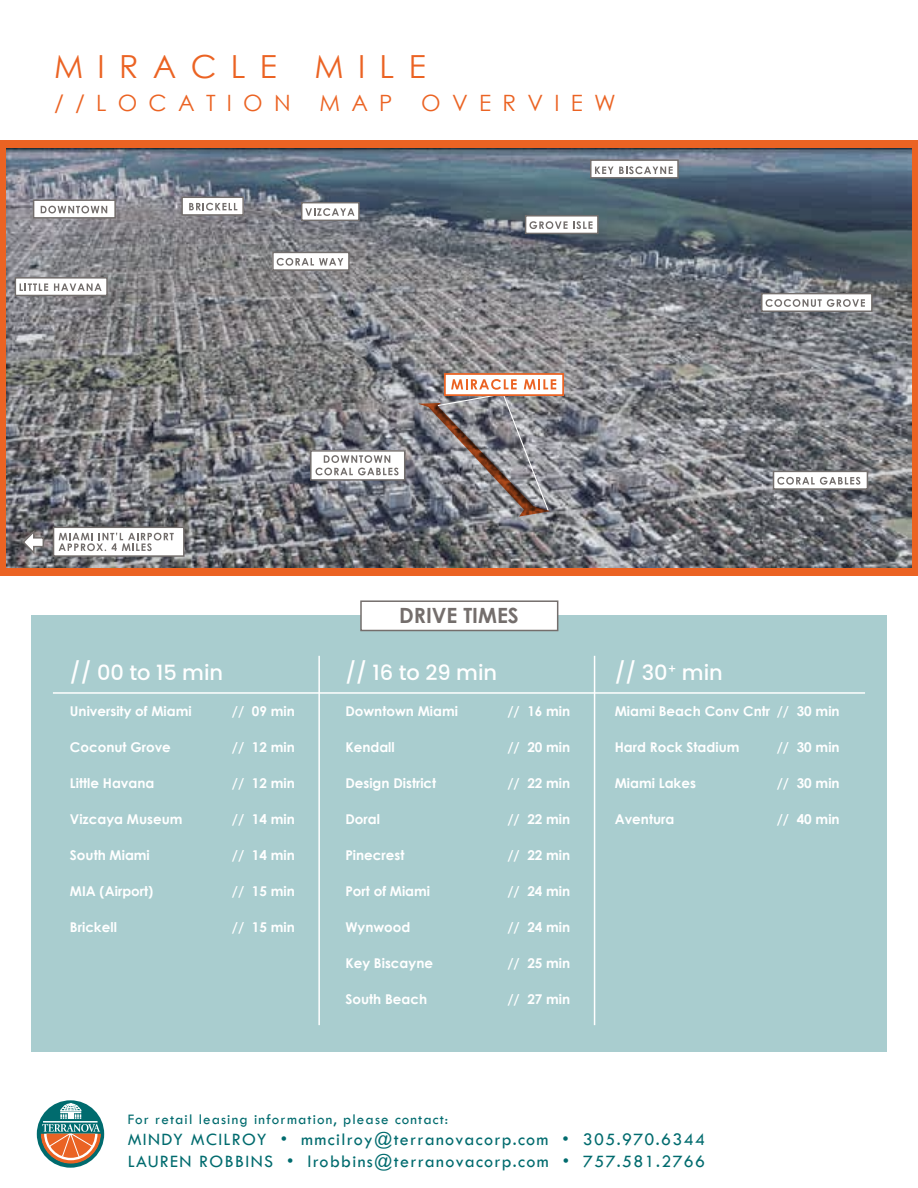
<style>
.page{position:relative;width:918px;height:1188px;background:#fff}
.page>*{position:absolute;margin:0;border:0;box-sizing:border-box;transform-origin:0 0}
.t1{font:31.8px "Century Gothic";letter-spacing:.45em;color:#eb6323}
.t2{font:22.5px "Century Gothic";letter-spacing:.5em;color:#eb6323}
.t3{font:500 21px "Poppins";color:#fff}
.t4{font:700 21px "Century Gothic";color:#746e6c}
.t5{font:18px/21.6px "Tw Cen";letter-spacing:.075em;color:#006b6e}
.t6{font:15px "Tw Cen";letter-spacing:.075em;color:#006b6e}
.t7{font:700 13.5px "Century Gothic";color:#fff}
</style>
<div class="page">
<div style="left:31px;top:615px;width:856px;height:437px;background:#a9cdcf"></div>
<svg style="left:37px;top:1100px;width:67px;height:68px"></svg>
<svg style="left:41px;top:1104px;width:60px;height:60px"></svg>
<hr style="left:43px;top:1121px;width:55px;height:2px;background:#fff">
<div style="left:0;top:140px;width:918px;height:435px;background:#eb6323"></div>
<svg style="left:7px;top:148px;width:904px;height:419px"></svg>
<div style="left:182px;top:197px;width:61px;height:18px;background:#fff"></div>
<div style="left:181px;top:197px;width:63px;height:19px;border:1px solid #736e6c"></div>
<svg style="left:189px;top:203px;width:48px;height:8px"></svg>
<div style="left:34px;top:200px;width:81px;height:18px;background:#fff"></div>
<div style="left:33px;top:199px;width:83px;height:20px;border:1px solid #736e6c"></div>
<svg style="left:41px;top:206px;width:66px;height:7px"></svg>
<div style="left:762px;top:294px;width:110px;height:17px;background:#fff"></div>
<div style="left:761px;top:293px;width:112px;height:19px;border:1px solid #736e6c"></div>
<svg style="left:766px;top:299px;width:99px;height:8px"></svg>
<div style="left:15px;top:278px;width:92px;height:17px;background:#fff"></div>
<div style="left:15px;top:277px;width:93px;height:19px;border:1px solid #736e6c"></div>
<svg style="left:20px;top:283px;width:28px;height:8px"></svg>
<svg style="left:54px;top:283px;width:48px;height:8px"></svg>
<div style="left:526px;top:216px;width:72px;height:17px;background:#fff"></div>
<div style="left:525px;top:215px;width:74px;height:19px;border:1px solid #736e6c"></div>
<svg style="left:529px;top:221px;width:64px;height:8px"></svg>
<div style="left:54px;top:527px;width:130px;height:29px;background:#fff"></div>
<div style="left:53px;top:527px;width:132px;height:30px;border:1px solid #736e6c"></div>
<svg style="left:59px;top:533px;width:115px;height:18px"></svg>
<div style="left:591px;top:160px;width:87px;height:18px;background:#fff"></div>
<div style="left:590px;top:159px;width:89px;height:20px;border:1px solid #736e6c"></div>
<svg style="left:595px;top:166px;width:78px;height:8px"></svg>
<div style="left:302px;top:203px;width:57px;height:17px;background:#fff"></div>
<div style="left:301px;top:202px;width:59px;height:19px;border:1px solid #736e6c"></div>
<svg style="left:305px;top:208px;width:50px;height:8px"></svg>
<div style="left:273px;top:252px;width:76px;height:18px;background:#fff"></div>
<div style="left:272px;top:252px;width:78px;height:19px;border:1px solid #736e6c"></div>
<svg style="left:277px;top:258px;width:66px;height:8px"></svg>
<div style="left:774px;top:471px;width:93px;height:18px;background:#fff"></div>
<div style="left:773px;top:471px;width:95px;height:19px;border:1px solid #736e6c"></div>
<svg style="left:777px;top:477px;width:83px;height:8px"></svg>
<div style="left:311px;top:451px;width:94px;height:29px;background:#fff"></div>
<div style="left:310px;top:450px;width:95px;height:31px;border:1px solid #736e6c"></div>
<svg style="left:316px;top:455px;width:83px;height:20px"></svg>
<div style="left:445px;top:374px;width:118px;height:21px;background:#fff"></div>
<div style="left:444px;top:373px;width:120px;height:23px;border:2px solid #eb6323"></div>
<svg style="left:418px;top:379px;width:138px;height:138px"></svg>
<svg style="left:21px;top:528px;width:24px;height:28px"></svg>
<hr style="left:53px;top:692px;width:812px;height:2px;background:#fff">
<hr style="left:318px;top:656px;width:2px;height:369px;background:#fff">
<hr style="left:594px;top:656px;width:1px;height:369px;background:#fff">
<div style="left:360px;top:600px;width:198px;height:31px;background:#fff;border:2px solid #746e6c"></div>
<h1 class="t1" style="left:54px;top:44px;width:373px">MIRACLE MILE</h1>
<h2 class="t2" style="left:54px;top:87px;width:238px">//LOCATION</h2>
<h2 class="t2" style="left:319px;top:87px;width:75px">MAP</h2>
<h2 class="t2" style="left:421px;top:87px;width:196px">OVERVIEW</h2>
<h3 class="t3" style="left:70px;top:661px;width:155px">// 00 to 15 min</h3>
<p class="t7" style="left:70px;top:701px;width:123px">University of Miami</p>
<p class="t7" style="left:232px;top:701px;width:64px">// 09 min</p>
<p class="t7" style="left:70px;top:737px;width:102px">Coconut Grove</p>
<p class="t7" style="left:232px;top:737px;width:64px">// 12 min</p>
<p class="t7" style="left:70px;top:773px;width:86px">Little Havana</p>
<p class="t7" style="left:232px;top:773px;width:64px">// 12 min</p>
<p class="t7" style="left:70px;top:809px;width:114px">Vizcaya Museum</p>
<p class="t7" style="left:232px;top:809px;width:64px">// 14 min</p>
<p class="t7" style="left:70px;top:845px;width:81px">South Miami</p>
<p class="t7" style="left:232px;top:845px;width:64px">// 14 min</p>
<p class="t7" style="left:70px;top:881px;width:85px">MIA (Airport)</p>
<p class="t7" style="left:232px;top:881px;width:64px">// 15 min</p>
<p class="t7" style="left:70px;top:917px;width:48px">Brickell</p>
<p class="t7" style="left:232px;top:917px;width:64px">// 15 min</p>
<h3 class="t4" style="left:399px;top:600px;width:121px">DRIVE TIMES</h3>
<h3 class="t3" style="left:345px;top:661px;width:153px">// 16 to 29 min</h3>
<p class="t7" style="left:345px;top:701px;width:114px">Downtown Miami</p>
<p class="t7" style="left:507px;top:701px;width:64px">// 16 min</p>
<p class="t7" style="left:345px;top:737px;width:51px">Kendall</p>
<p class="t7" style="left:507px;top:737px;width:64px">// 20 min</p>
<p class="t7" style="left:345px;top:773px;width:92px">Design District</p>
<p class="t7" style="left:507px;top:773px;width:64px">// 22 min</p>
<p class="t7" style="left:345px;top:809px;width:36px">Doral</p>
<p class="t7" style="left:507px;top:809px;width:64px">// 22 min</p>
<p class="t7" style="left:345px;top:845px;width:61px">Pinecrest</p>
<p class="t7" style="left:507px;top:845px;width:64px">// 22 min</p>
<p class="t7" style="left:345px;top:881px;width:86px">Port of Miami</p>
<p class="t7" style="left:507px;top:881px;width:64px">// 24 min</p>
<p class="t7" style="left:345px;top:917px;width:67px">Wynwood</p>
<p class="t7" style="left:507px;top:917px;width:64px">// 24 min</p>
<p class="t7" style="left:345px;top:953px;width:89px">Key Biscayne</p>
<p class="t7" style="left:507px;top:953px;width:64px">// 25 min</p>
<p class="t7" style="left:345px;top:989px;width:83px">South Beach</p>
<p class="t7" style="left:507px;top:989px;width:64px">// 27 min</p>
<h3 class="t3" style="left:615px;top:661px;width:110px">// 30<sup>+</sup> min</h3>
<p class="t7" style="left:615px;top:701px;width:226px">Miami Beach Conv Cntr // 30 min</p>
<p class="t7" style="left:615px;top:737px;width:126px">Hard Rock Stadium</p>
<p class="t7" style="left:777px;top:737px;width:64px">// 30 min</p>
<p class="t7" style="left:615px;top:773px;width:83px">Miami Lakes</p>
<p class="t7" style="left:777px;top:773px;width:64px">// 30 min</p>
<p class="t7" style="left:615px;top:809px;width:61px">Aventura</p>
<p class="t7" style="left:777px;top:809px;width:64px">// 40 min</p>
<p class="t6" style="left:128px;top:1110px;width:322px">For retail leasing information, please contact:</p>
<h3 class="t5" style="left:128px;top:1129px;width:579px">MINDY MCILROY • mmcilroy@terranovacorp.com • 305.970.6344<br>LAUREN ROBBINS • lrobbins@terranovacorp.com • 757.581.2766</h3>
</div>
